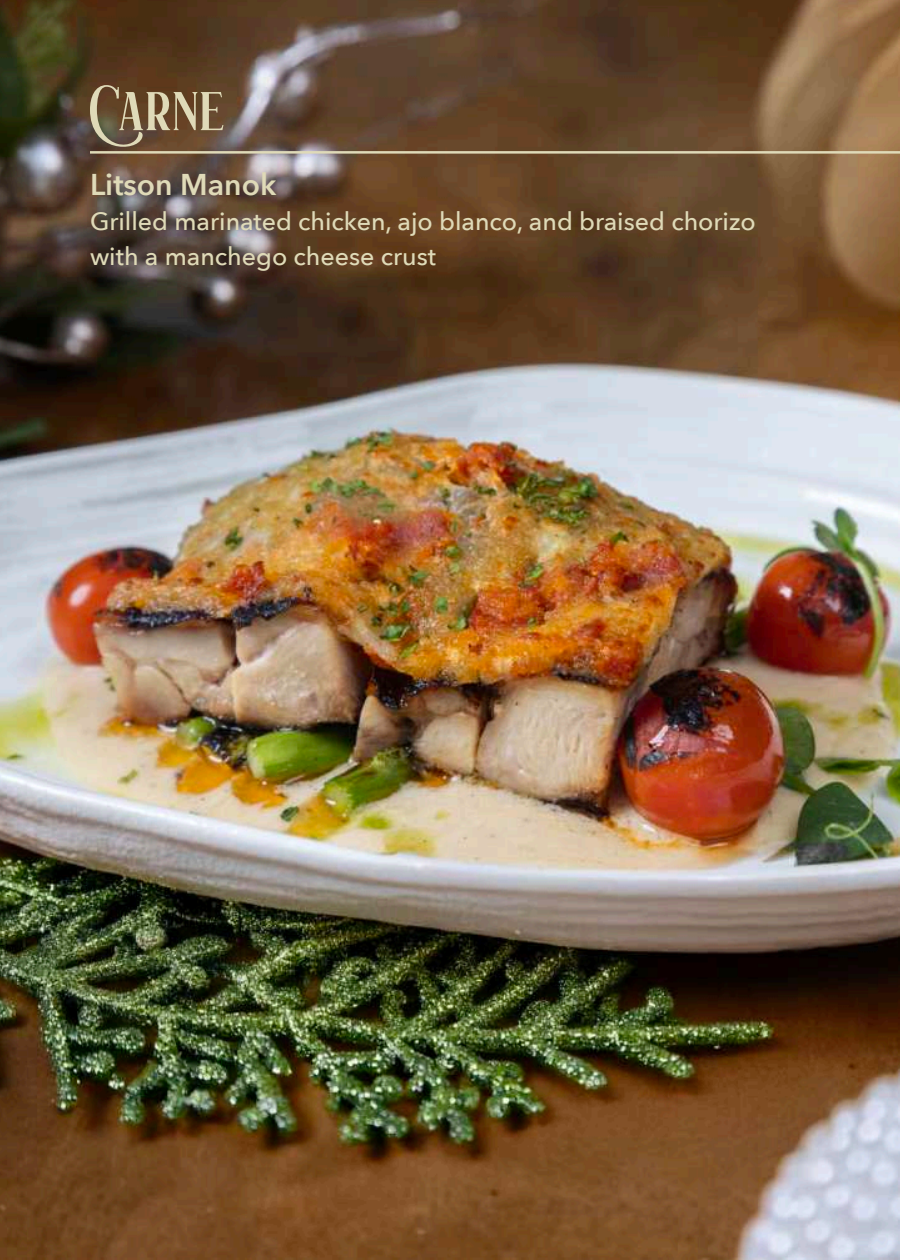
<style>
.page{position:relative;width:900px;height:1260px;background:#fff}
.page>*{position:absolute;margin:0;border:0;box-sizing:border-box;transform-origin:0 0}
.t1{font:60px "Mick Caster";letter-spacing:.04em;color:#dfdab8}
.t2{font:600 30px "Avenir Next";color:#dfdab8}
.t3{font:500 25px/35px "Avenir Next";color:#dfdab8}
</style>
<div class="page">
<img style="left:0;top:0;width:900px;height:1260px">
<hr style="left:90px;top:151px;width:810px;height:3px;background:#dfdab8">
<h1 class="t1" style="left:90px;top:85px;width:136px">CARNE</h1>
<p class="t2" style="left:90px;top:172px;width:188px">Litson Manok</p>
<p class="t3" style="left:90px;top:205px;width:667px">Grilled marinated chicken, ajo blanco, and braised chorizo with a manchego cheese crust</p>
</div>
